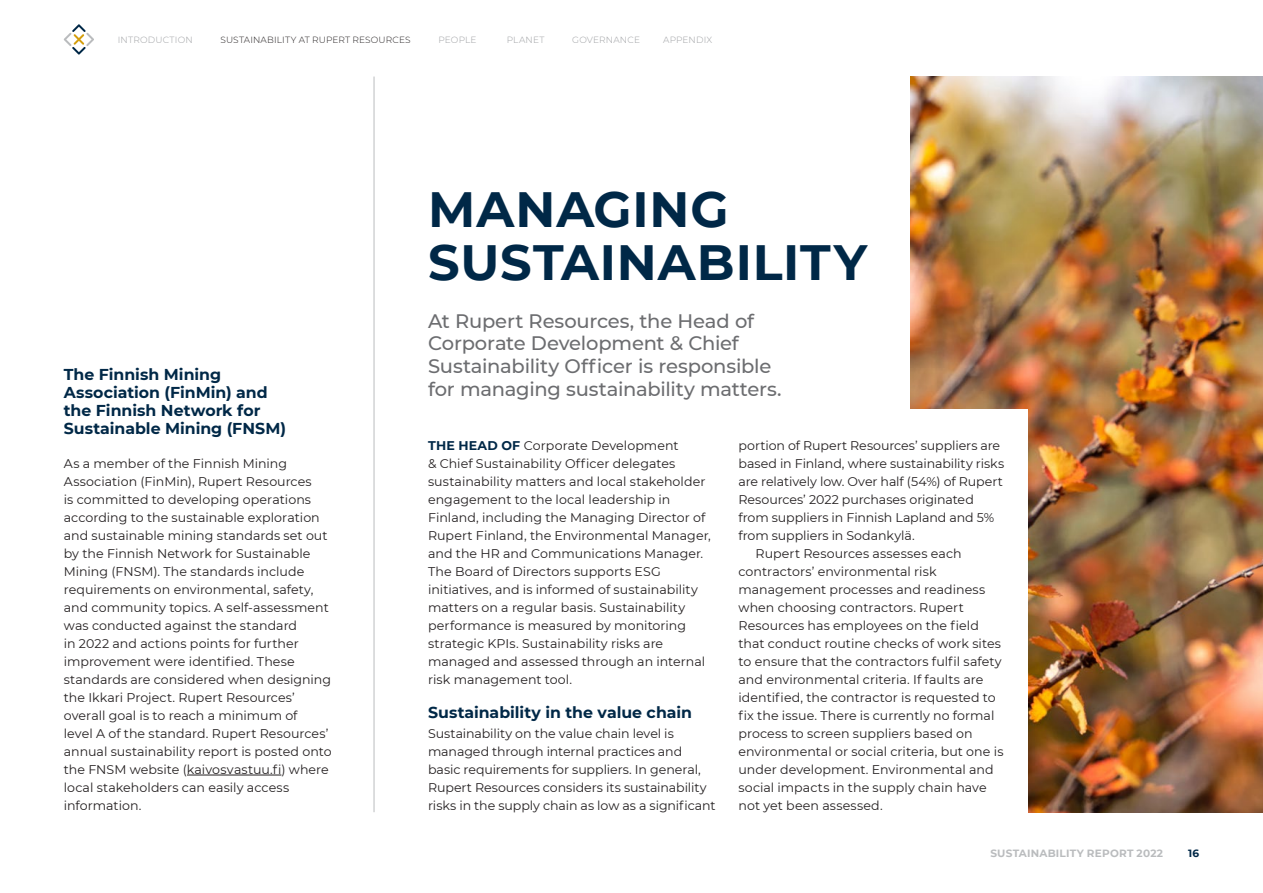
<style>
.page{position:relative;width:1263px;height:893px;background:#fff}
.page>*{position:absolute;margin:0;border:0;box-sizing:border-box;transform-origin:0 0}
.Tokmanni_väliotsikko{font:700 49.5px/52.5px "Montserrat";letter-spacing:.02em;color:#002847}
.Manna_Ingressi{font:500 19.5px/22.5px "Montserrat";letter-spacing:-.01em;color:#6c6d70}
.Manna_SIS__Leipäteks{font:700 15.75px/18px "Montserrat";color:#002847}
.Manna_SIS__Leipäteks-2{font:12.6px/18px "Montserrat";letter-spacing:.005em;color:#231f20}
.t1{font:700 10.5px "Montserrat";letter-spacing:.02em;color:#babcbe}
.t2{font:700 10.5px "Montserrat";color:#002847}
.t3{font:300 9px "Montserrat";letter-spacing:.02em;color:#9d9fa2}
.t4{font:300 9px "Montserrat";letter-spacing:.015em;color:#231f20}
.s1{font-weight:700;color:#002847}
</style>
<div class="page">
<svg style="left:64px;top:24px;width:30px;height:31px"></svg>
<img style="left:910px;top:77px;width:353px;height:735px">
<div style="left:738px;top:409px;width:290px;height:416px;background:#fff"></div>
<hr style="left:187px;top:775px;width:94px;height:1px;background:#231f20">
<hr style="left:374px;top:77px;width:1px;height:735px;background:#babcbe">
<p class="t3" style="left:118px;top:33px;width:76px">INTRODUCTION</p>
<p class="t4" style="left:220px;top:33px;width:192px">SUSTAINABILITY AT RUPERT RESOURCES</p>
<p class="t3" style="left:438px;top:33px;width:40px">PEOPLE</p>
<p class="t3" style="left:507px;top:33px;width:39px">PLANET</p>
<p class="t3" style="left:572px;top:33px;width:69px">GOVERNANCE</p>
<p class="t3" style="left:663px;top:33px;width:51px">APPENDIX</p>
<p class="Manna_SIS__Leipäteks" style="left:64px;top:364px;width:224px">The Finnish Mining<br>Association (FinMin) and the Finnish Network for<br>Sustainable Mining (FNSM)</p>
<p class="Manna_SIS__Leipäteks-2" style="left:64px;top:454px;width:269px">As a member of the Finnish Mining Association (FinMin), Rupert Resources<br>is committed to developing operations according to the sustainable exploration and sustainable mining standards set out by the Finnish Network for Sustainable Mining (FNSM). The standards include requirements on environmental, safety, and community topics. A self-assessment was conducted against the standard<br>in 2022 and actions points for further improvement were identified. These standards are considered when designing the Ikkari Project. Rupert Resources’ overall goal is to reach a minimum of<br>level A of the standard. Rupert Resources’ annual sustainability report is posted onto the FNSM website (kaivosvastuu.fi) where local stakeholders can easily access information.</p>
<p class="Tokmanni_väliotsikko" style="left:428px;top:181px;width:441px">MANAGING<br>SUSTAINABILITY</p>
<p class="Manna_Ingressi" style="left:428px;top:309px;width:355px">At Rupert Resources, the Head of Corporate Development &amp; Chief Sustainability Officer is responsible for managing sustainability matters.</p>
<p class="Manna_SIS__Leipäteks-2" style="left:428px;top:436px;width:284px"><span class="s1">THE HEAD OF</span> Corporate Development<br>&amp; Chief Sustainability Officer delegates sustainability matters and local stakeholder engagement to the local leadership in Finland, including the Managing Director of Rupert Finland, the Environmental Manager, and the HR and Communications Manager.<br>The Board of Directors supports ESG initiatives, and is informed of sustainability matters on a regular basis. Sustainability performance is measured by monitoring strategic KPIs. Sustainability risks are managed and assessed through an internal risk management tool.</p>
<p class="Manna_SIS__Leipäteks" style="left:428px;top:702px;width:265px">Sustainability in the value chain</p>
<p class="Manna_SIS__Leipäteks-2" style="left:428px;top:724px;width:289px">Sustainability on the value chain level is managed through internal practices and basic requirements for suppliers. In general, Rupert Resources considers its sustainability risks in the supply chain as low as a significant</p>
<p class="Manna_SIS__Leipäteks-2" style="left:738px;top:436px;width:267px">portion of Rupert Resources’ suppliers are based in Finland, where sustainability risks are relatively low. Over half (54%) of Rupert Resources’ 2022 purchases originated from suppliers in Finnish Lapland and 5% from suppliers in Sodankylä.</p>
<p class="Manna_SIS__Leipäteks-2" style="left:738px;top:544px;width:266px;text-indent:17px">Rupert Resources assesses each contractors’ environmental risk management processes and readiness when choosing contractors. Rupert Resources has employees on the field that conduct routine checks of work sites to ensure that the contractors fulfil safety and environmental criteria. If faults are identified, the contractor is requested to fix the issue. There is currently no formal process to screen suppliers based on environmental or social criteria, but one is under development. Environmental and social impacts in the supply chain have not yet been assessed.</p>
<p class="t1" style="left:990px;top:845px;width:174px">SUSTAINABILITY REPORT 2022</p>
<p class="t2" style="left:1188px;top:845px;width:13px">16</p>
</div>
